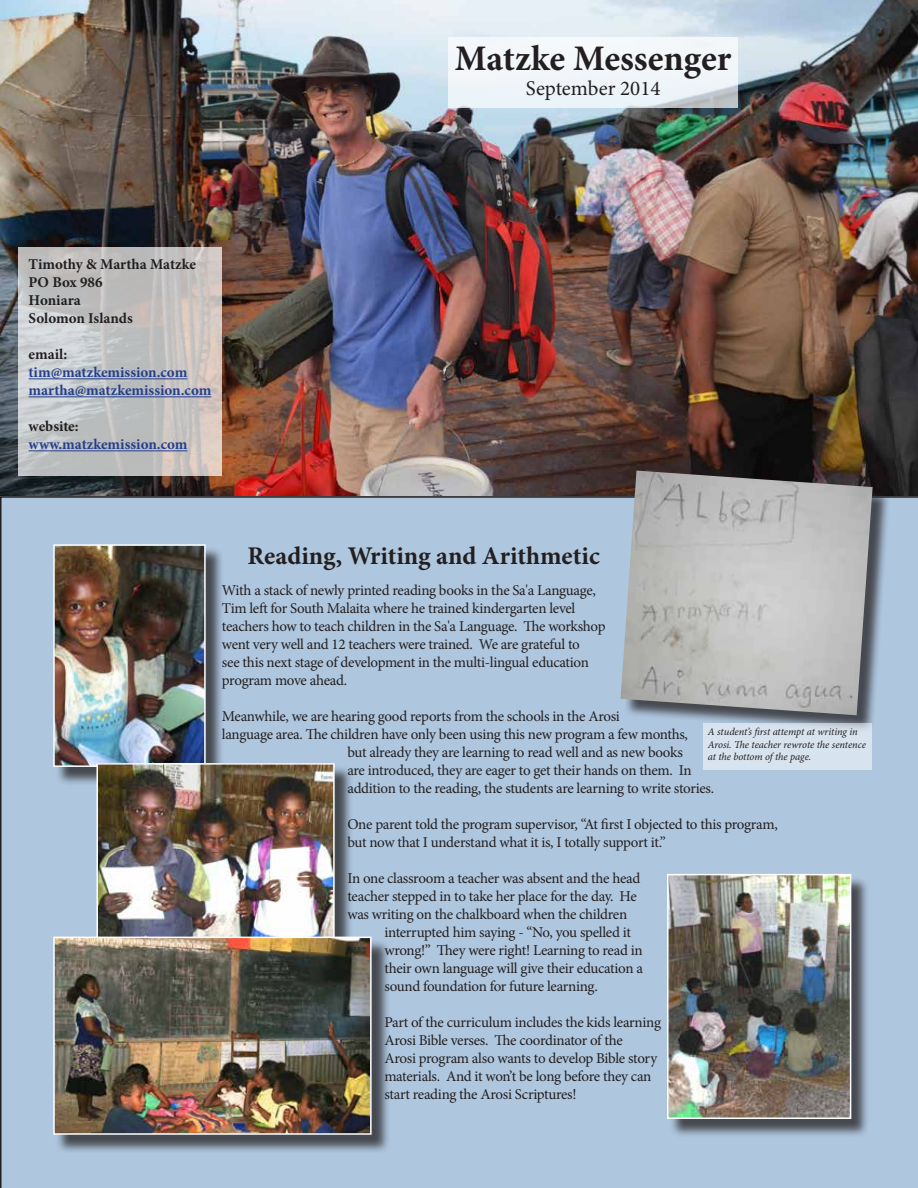
<style>
.page{position:relative;width:918px;height:1188px;background:#fff}
.page>*{position:absolute;margin:0;border:0;box-sizing:border-box;transform-origin:0 0}
.t1{font:700 36px "Minion Pro";color:#231f20}
.t2{font:700 25.5px "Minion Pro";color:#231f20}
.t3{font:21px "Minion Pro";color:#231f20}
.t4{font:15px/18px "Minion Pro";letter-spacing:-.025em;color:#231f20}
.t5{font:700 15px/18px "Minion Pro";color:#253f8e}
.t6{font:700 15px/18px "Minion Pro";color:#231f20}
.t7{font:italic 10.5px/12.6px "Minion Pro";letter-spacing:-.01em;color:#231f20}
</style>
<div class="page">
<img style="left:0;top:0;width:918px;height:496px">
<div style="left:449px;top:37px;width:289px;height:71px;background:#f1f6f9"></div>
<div style="left:0;top:496px;width:918px;height:692px;background:#aec6de"></div>
<div style="left:56px;top:547px;width:169px;height:239px;background:#231f20;opacity:.75"></div>
<img style="left:56px;top:547px;width:147px;height:217px">
<div style="left:53px;top:544px;width:153px;height:223px;border:2px solid #fff"></div>
<div style="left:669px;top:876px;width:201px;height:261px;background:#231f20;opacity:.75"></div>
<img style="left:670px;top:877px;width:178px;height:239px">
<div style="left:667px;top:874px;width:184px;height:245px;border:2px solid #fff"></div>
<div style="left:623px;top:473px;width:268px;height:261px;background:#231f20;opacity:.75"></div>
<img style="left:621px;top:471px;width:252px;height:244px">
<div style="left:99px;top:765px;width:254px;height:215px;background:#231f20;opacity:.75"></div>
<img style="left:99px;top:766px;width:233px;height:171px">
<div style="left:96px;top:763px;width:239px;height:198px;border:2px solid #fff"></div>
<svg style="left:19px;top:247px;width:203px;height:229px;background:#c4c3c2"></svg>
<hr style="left:29px;top:378px;width:158px;height:1px;background:#253f8e">
<hr style="left:29px;top:396px;width:182px;height:1px;background:#253f8e">
<hr style="left:29px;top:450px;width:158px;height:1px;background:#253f8e">
<div style="left:56px;top:939px;width:334px;height:214px;background:#231f20;opacity:.75"></div>
<img style="left:56px;top:940px;width:313px;height:192px">
<div style="left:53px;top:937px;width:319px;height:198px;border:2px solid #fff"></div>
<div style="left:704px;top:723px;width:168px;height:46px;background:#d7e3ee"></div>
<h1 class="t1" style="left:455px;top:33px;width:278px">Matzke Messenger</h1>
<h3 class="t3" style="left:526px;top:75px;width:136px">September 2014</h3>
<p class="t6" style="left:29px;top:255px;width:169px">Timothy &amp; Martha Matzke<br>PO Box 986<br>Honiara<br>Solomon Islands</p>
<p class="t6" style="left:29px;top:345px;width:40px">email:</p>
<p class="t5" style="left:29px;top:363px;width:184px">tim@matzkemission.com martha@matzkemission.com</p>
<p class="t6" style="left:29px;top:417px;width:52px">website:</p>
<p class="t5" style="left:29px;top:435px;width:160px">www.matzkemission.com</p>
<h2 class="t2" style="left:248px;top:538px;width:354px">Reading, Writing and Arithmetic</h2>
<p class="t4" style="left:222px;top:582px;width:385px">With a stack of newly printed reading books in the Sa'a Language, Tim left for South Malaita where he trained kindergarten level teachers how to teach children in the Sa'a Language. The workshop went very well and 12 teachers were trained. We are grateful to<br>see this next stage of development in the multi-lingual education program move ahead.</p>
<p class="t4" style="left:222px;top:708px;width:400px">Meanwhile, we are hearing good reports from the schools in the Arosi</p>
<p class="t4" style="left:222px;top:726px;width:468px">language area. The children have only been using this new program a few months,</p>
<p class="t4" style="left:347px;top:744px;width:337px">but already they are learning to read well and as new books</p>
<p class="t4" style="left:347px;top:762px;width:346px">are introduced, they are eager to get their hands on them. In</p>
<p class="t4" style="left:347px;top:780px;width:368px">addition to the reading, the students are learning to write stories.</p>
<p class="t4" style="left:347px;top:816px;width:432px">One parent told the program supervisor, “At first I objected to this program, but now that I understand what it is, I totally support it.”</p>
<p class="t4" style="left:347px;top:870px;width:295px">In one classroom a teacher was absent and the head</p>
<p class="t4" style="left:347px;top:888px;width:291px">teacher stepped in to take her place for the day. He</p>
<p class="t4" style="left:347px;top:906px;width:281px">was writing on the chalkboard when the children</p>
<p class="t4" style="left:384px;top:924px;width:248px">interrupted him saying - “No, you spelled it</p>
<p class="t4" style="left:384px;top:942px;width:260px">wrong!” They were right! Learning to read in</p>
<p class="t4" style="left:384px;top:960px;width:260px">their own language will give their education a</p>
<p class="t4" style="left:384px;top:978px;width:215px">sound foundation for future learning.</p>
<p class="t4" style="left:384px;top:1014px;width:278px">Part of the curriculum includes the kids learning Arosi Bible verses. The coordinator of the<br>Arosi program also wants to develop Bible story materials. And it won’t be long before they can start reading the Arosi Scriptures!</p>
<p class="t7" style="left:708px;top:725px;width:160px">A student’s first attempt at writing in<br>Arosi. The teacher rewrote the sentence at the bottom of the page.</p>
</div>
